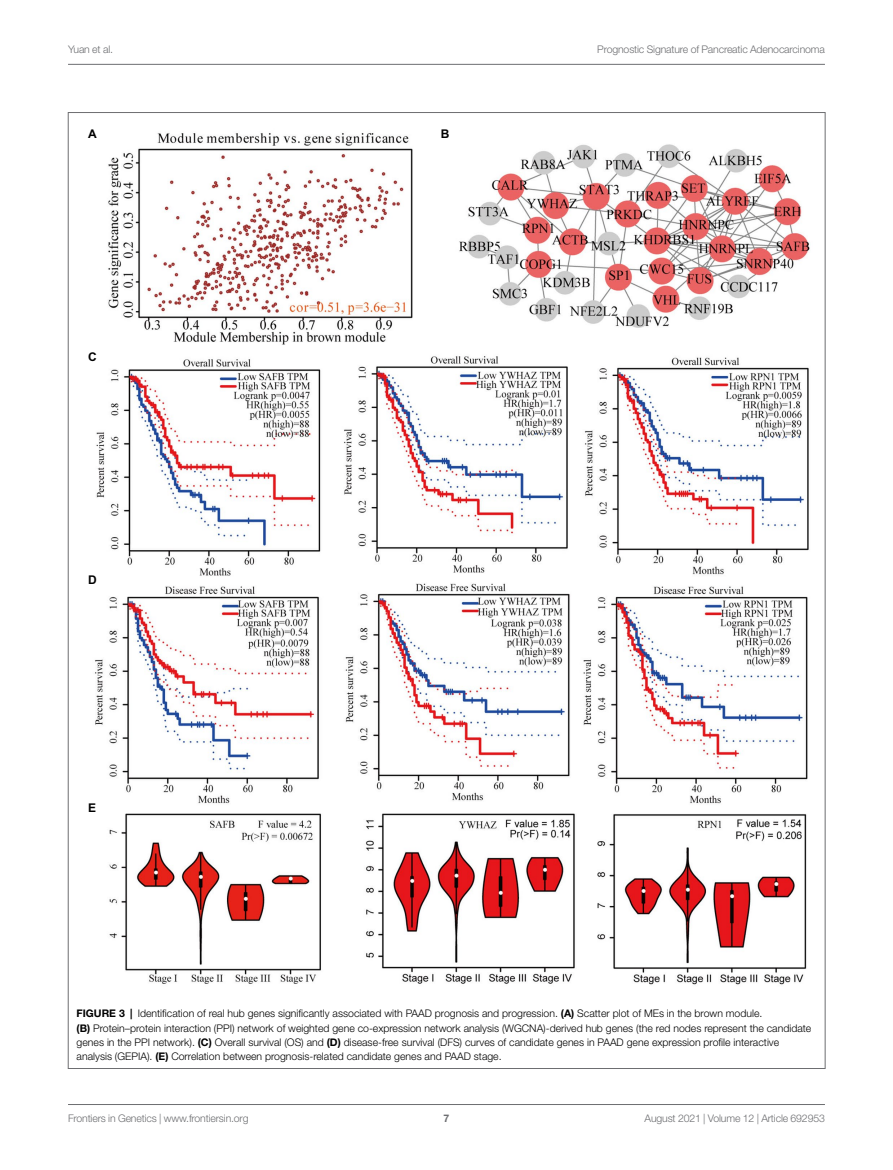
<style>
.page{position:relative;width:893px;height:1170px;background:#fff}
.page>*{position:absolute;margin:0;border:0;box-sizing:border-box;transform-origin:0 0}
.t1{font:700 12px "Arial";color:#000}
.FIG_LEG{font:300 10.5px/14.2px "Helvetica Neue LT Std";color:#000}
.t2{font:300 10.5px "Helvetica Neue LT Std";letter-spacing:-.015em;color:#6d6e71}
.t3{font:700 10.5px "Helvetica Neue LT Std";color:#6d6e71}
.s1{font-weight:700}
</style>
<div class="page">
<hr style="left:68px;top:64px;width:757px;height:1px;background:#6d6e71">
<hr style="left:68px;top:1104px;width:757px;height:1px;background:#6d6e71">
<img style="left:95px;top:133px;width:715px;height:852px">
<p class="t2" style="left:68px;top:42px;width:47px">Yuan et al.</p>
<p class="t2" style="left:597px;top:42px;width:229px">Prognostic Signature of Pancreatic Adenocarcinoma</p>
<p class="t1" style="left:88px;top:125px;width:10px">A</p>
<p class="t1" style="left:88px;top:348px;width:10px">C</p>
<p class="t1" style="left:88px;top:571px;width:10px">D</p>
<p class="t1" style="left:88px;top:799px;width:10px">E</p>
<p class="t1" style="left:441px;top:125px;width:10px">B</p>
<p class="FIG_LEG" style="left:77px;top:1006px;width:736px"><span class="s1">FIGURE 3 |</span> Identification of real hub genes significantly associated with PAAD prognosis and progression. <span class="s1">(A)</span> Scatter plot of MEs in the brown module.<br><span class="s1">(B)</span> Protein–protein interaction (PPI) network of weighted gene co-expression network analysis (WGCNA)-derived hub genes (the red nodes represent the candidate genes in the PPI network). <span class="s1">(C)</span> Overall survival (OS) and <span class="s1">(D)</span> disease-free survival (DFS) curves of candidate genes in PAAD gene expression profile interactive analysis (GEPIA). <span class="s1">(E)</span> Correlation between prognosis-related candidate genes and PAAD stage.</p>
<p class="t2" style="left:68px;top:1111px;width:182px">Frontiers in Genetics | www.frontiersin.org</p>
<p class="t3" style="left:444px;top:1111px;width:7px">7</p>
<p class="t2" style="left:645px;top:1111px;width:182px">August 2021 | Volume 12 | Article 692953</p>
</div>
